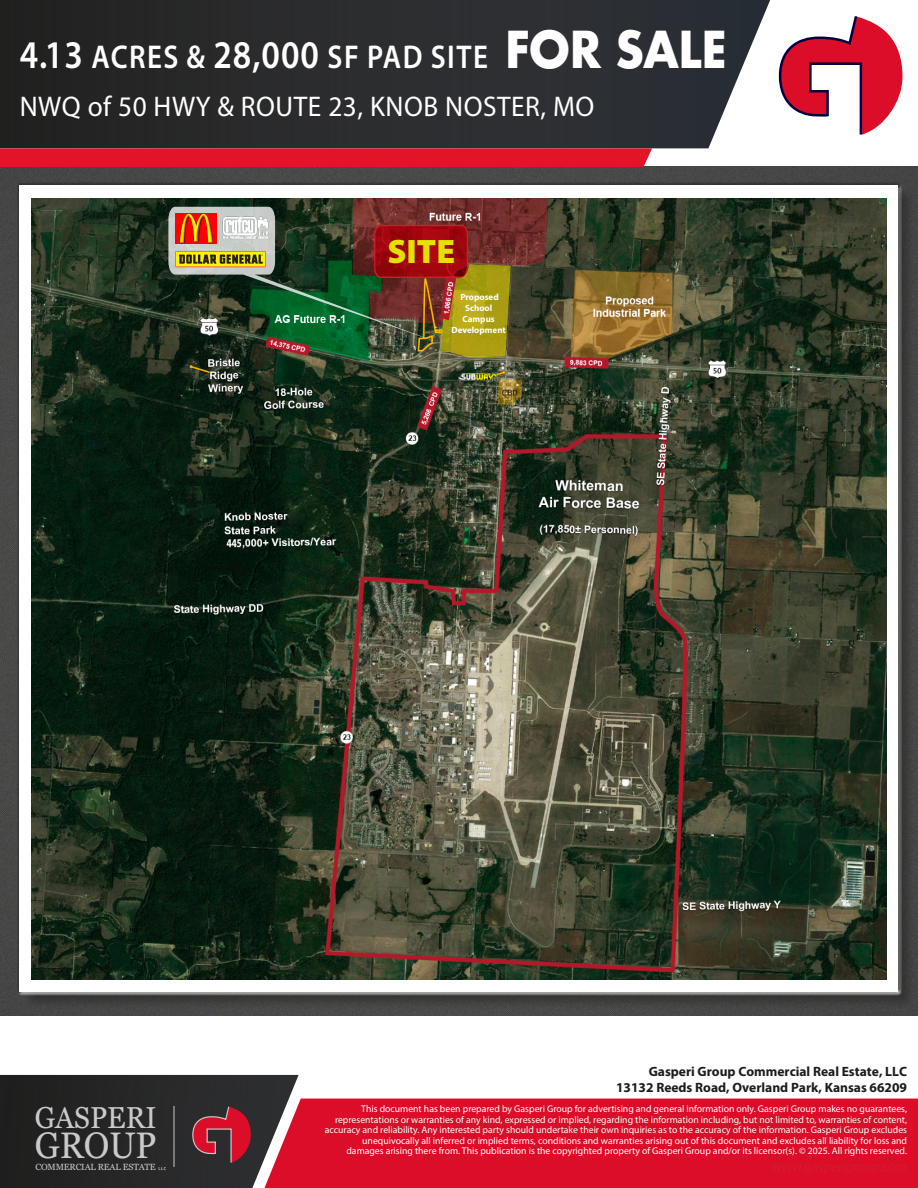
<style>
.page{position:relative;width:918px;height:1188px;background:#fff}
.page>*{position:absolute;margin:0;border:0;box-sizing:border-box;transform-origin:0 0}
.t1{font:36.9px "Georgia";color:#ccc9ca;scale:.93 1}
.t2{font:900 34.05px "Myriad Pro";color:#e5e000}
.t3{font:600 33px "Myriad Pro";letter-spacing:.05em;color:#fff;scale:.88 1}
.t4{font:30.3px "Georgia";color:#ccc9ca;scale:.93 1}
.t5{font:28.5px "Myriad Pro";letter-spacing:.02em;color:#fff;scale:.96 1}
.t6{font:700 13.5px/16.2px "Myriad Pro";color:#1c1c1a;text-align:right}
.t7{font:9.75px/10.5px "Myriad Pro";color:#fff;text-align:right}
.t8{font:700 9px "Myriad Pro";color:#fff}
.t9{font:9px "Georgia";letter-spacing:-.02em;color:#ccc9ca}
.s1{font-size:39.3px}
.s2{font-family:"Futura";font-weight:700;font-size:49.5px}
</style>
<div class="page">
<img style="left:0;top:167px;width:918px;height:848px">
<div style="left:21px;top:187px;width:895px;height:823px;background:#1c1c1a;opacity:.44"></div>
<div style="left:20px;top:185px;width:878px;height:807px;background:#fff"></div>
<img style="left:32px;top:198px;width:855px;height:781px">
<div style="left:299px;top:1099px;width:619px;height:89px;background:#dc0d29"></div>
<svg style="left:0;top:0;width:770px;height:148px;background:#2f3133"></svg>
<div style="left:0;top:148px;width:652px;height:19px;background:#e21428"></div>
<svg style="left:778px;top:16px;width:125px;height:119px"></svg>
<img style="left:484px;top:675px;width:11px;height:22px">
<img style="left:483px;top:702px;width:11px;height:21px">
<img style="left:482px;top:728px;width:11px;height:22px">
<svg style="left:0;top:1075px;width:299px;height:113px;background:#3f2d30"></svg>
<img style="left:168px;top:207px;width:343px;height:150px">
<img style="left:176px;top:213px;width:40px;height:31px">
<img style="left:173px;top:251px;width:94px;height:17px">
<img style="left:215px;top:214px;width:62px;height:28px">
<p class="t3" style="left:20px;top:36px;width:806px"><span class="s1">4.13</span> ACRES &amp; <span class="s1">28,000</span> SF PAD SITE <span class="s2">FOR SALE</span></p>
<p class="t5" style="left:20px;top:89px;width:600px">NWQ of 50 HWY &amp; ROUTE 23, KNOB NOSTER, MO</p>
<p class="t2" style="left:387px;top:228px;width:69px">SITE</p>
<p class="t8" style="left:460px;top:291px;width:40px">Proposed</p>
<p class="t8" style="left:465px;top:302px;width:29px">School</p>
<p class="t8" style="left:463px;top:313px;width:34px">Campus</p>
<p class="t8" style="left:451px;top:324px;width:56px">Development</p>
<p class="t4" style="left:35px;top:1096px;width:133px">GASPERI</p>
<p class="t1" style="left:35px;top:1119px;width:132px">GROUP</p>
<p class="t9" style="left:35px;top:1161px;width:122px">COMMERCIAL REAL ESTATE</p>
<p class="t6" style="left:616px;top:1063px;width:292px">Gasperi Group Commercial Real Estate, LLC<br>13132 Reeds Road, Overland Park, Kansas 66209</p>
<p class="t7" style="left:325px;top:1104px;width:584px">This document has been prepared by Gasperi Group for advertising and general information only. Gasperi Group makes no guarantees, representations or warranties of any kind, expressed or implied, regarding the information including, but not limited to, warranties of content, accuracy and reliability. Any interested party should undertake their own inquiries as to the accuracy of the information. Gasperi Group excludes unequivocally all inferred or implied terms, conditions and warranties arising out of this document and excludes all liability for loss and damages arising there from. This publication is the copyrighted property of Gasperi Group and/or its licensor(s). © 2025. All rights reserved.</p>
</div>
